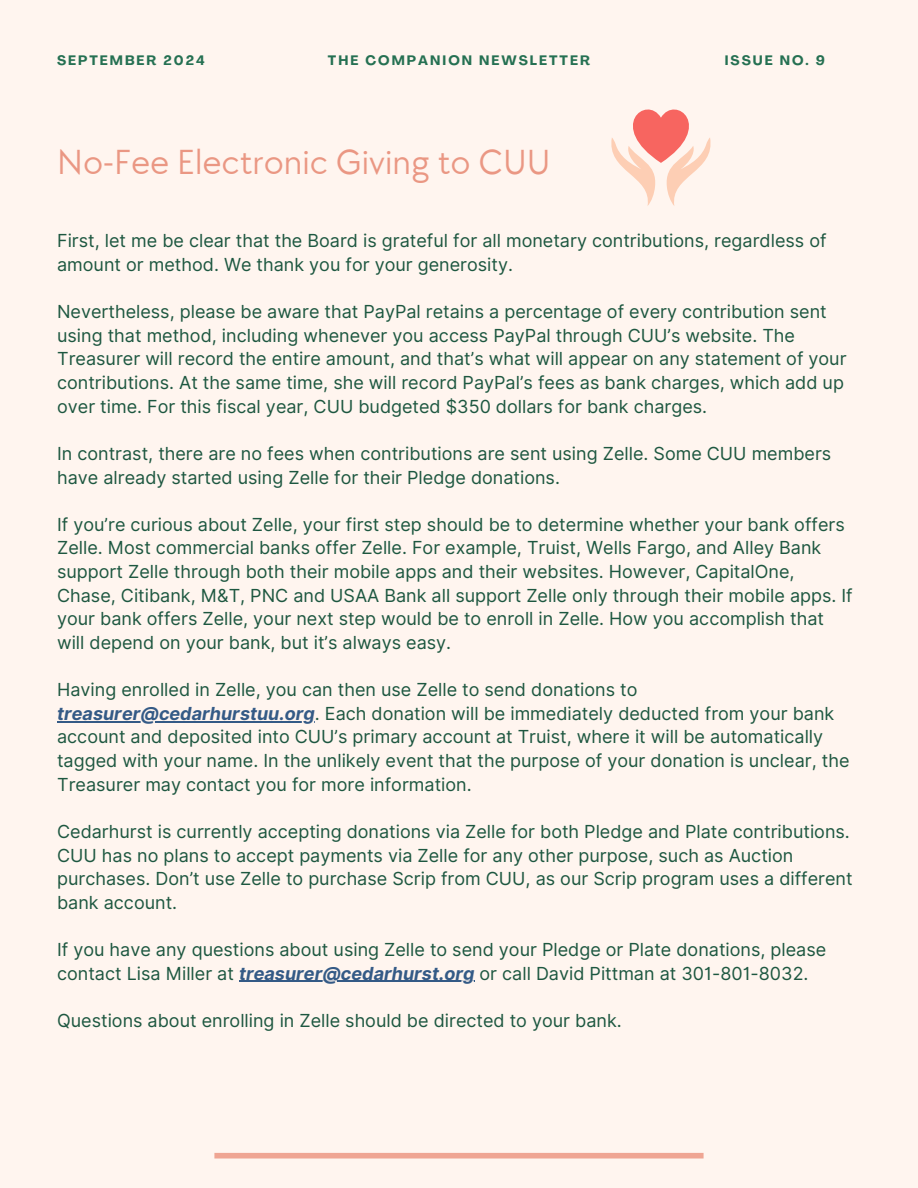
<style>
.page{position:relative;width:918px;height:1188px;background:#fff5ef}
.page>*{position:absolute;margin:0;border:0;box-sizing:border-box;transform-origin:0 0}
.t1{font:36px "TT Chocolates";color:#ea9783}
.t2{font:18px/23.7px "Inter";color:#1d5740}
.t3{font:700 13.5px "Agrandir";letter-spacing:.15em;color:#257052}
.s1{font-weight:700;font-style:italic;color:#345a86}
</style>
<div class="page">
<div style="left:214px;top:1153px;width:490px;height:6px;background:#efa593"></div>
<hr style="left:57px;top:721px;width:258px;height:1px;background:#345a86">
<hr style="left:239px;top:981px;width:236px;height:1px;background:#345a86">
<svg style="left:611px;top:109px;width:100px;height:97px"></svg>
<h2 class="t3" style="left:57px;top:55px;width:149px">SEPTEMBER 2024</h2>
<h2 class="t3" style="left:328px;top:55px;width:264px">THE COMPANION NEWSLETTER</h2>
<h2 class="t3" style="left:725px;top:55px;width:102px">ISSUE NO. 9</h2>
<h2 class="t1" style="left:57px;top:142px;width:495px">No-Fee Electronic Giving to CUU</h2>
<p class="t2" style="left:57px;top:229px;width:771px">First, let me be clear that the Board is grateful for all monetary contributions, regardless of amount or method. We thank you for your generosity.</p>
<p class="t2" style="left:57px;top:300px;width:791px">Nevertheless, please be aware that PayPal retains a percentage of every contribution sent using that method, including whenever you access PayPal through CUU’s website. The Treasurer will record the entire amount, and that’s what will appear on any statement of your contributions. At the same time, she will record PayPal’s fees as bank charges, which add up over time. For this fiscal year, CUU budgeted $350 dollars for bank charges.</p>
<p class="t2" style="left:57px;top:442px;width:776px">In contrast, there are no fees when contributions are sent using Zelle. Some CUU members have already started using Zelle for their Pledge donations.</p>
<p class="t2" style="left:57px;top:512px;width:797px">If you’re curious about Zelle, your first step should be to determine whether your bank offers Zelle. Most commercial banks offer Zelle. For example, Truist, Wells Fargo, and Alley Bank support Zelle through both their mobile apps and their websites. However, CapitalOne, Chase, Citibank, M&amp;T, PNC and USAA Bank all support Zelle only through their mobile apps. If your bank offers Zelle, your next step would be to enroll in Zelle. How you accomplish that will depend on your bank, but it’s always easy.</p>
<h1 class="t2" style="left:57px;top:678px;width:582px">Having enrolled in Zelle, you can then use Zelle to send donations to</h1>
<h2 class="t2" style="left:57px;top:701px;width:794px"><span class="s1">treasurer@cedarhurstuu.org</span>. Each donation will be immediately deducted from your bank account and deposited into CUU’s primary account at Truist, where it will be automatically tagged with your name. In the unlikely event that the purpose of your donation is unclear, the Treasurer may contact you for more information.</h2>
<h2 class="t2" style="left:57px;top:820px;width:794px">Cedarhurst is currently accepting donations via Zelle for both Pledge and Plate contributions.</h2>
<h2 class="t2" style="left:57px;top:843px;width:797px">CUU has no plans to accept payments via Zelle for any other purpose, such as Auction purchases. Don’t use Zelle to purchase Scrip from CUU, as our Scrip program uses a different bank account.</h2>
<h2 class="t2" style="left:57px;top:938px;width:771px">If you have any questions about using Zelle to send your Pledge or Plate donations, please</h2>
<h2 class="t2" style="left:57px;top:961px;width:753px">contact Lisa Miller at <span class="s1">treasurer@cedarhurst.org</span> or call David Pittman at 301-801-8032.</h2>
<h2 class="t2" style="left:57px;top:1009px;width:566px">Questions about enrolling in Zelle should be directed to your bank.</h2>
</div>
